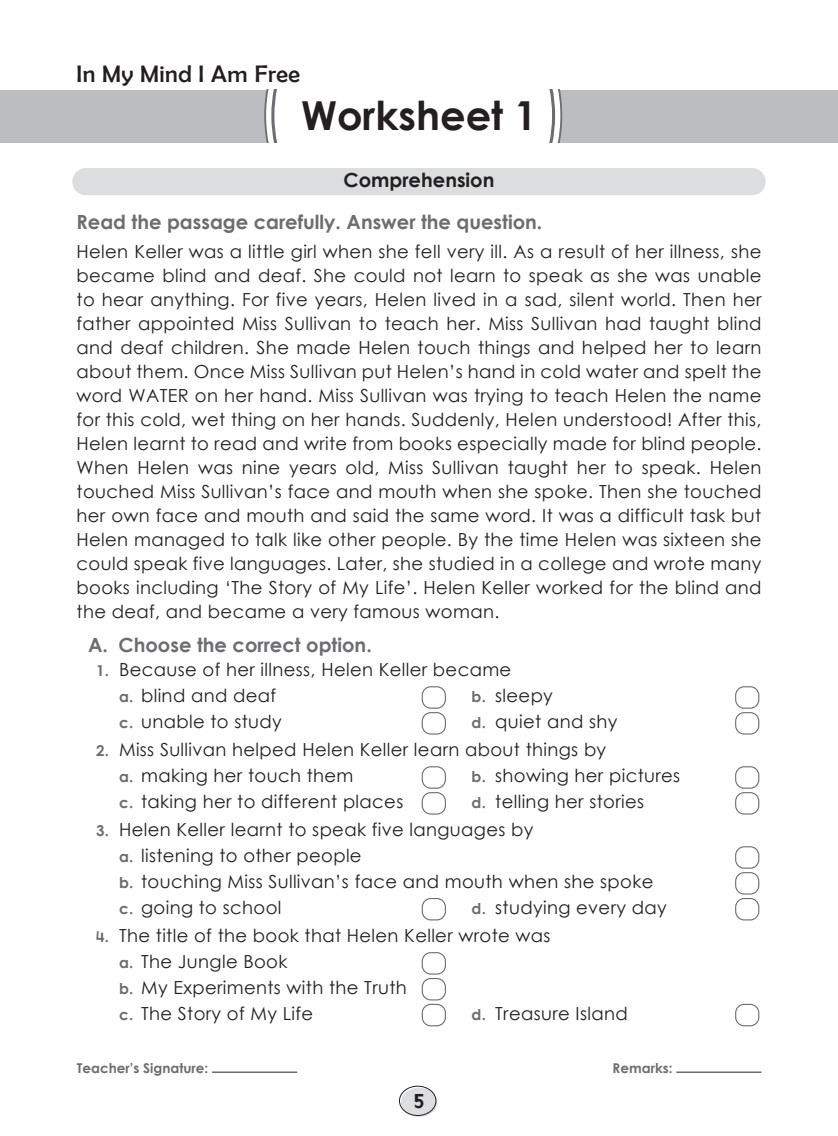
<style>
.page{position:relative;width:838px;height:1136px;background:#fff}
.page>*{position:absolute;margin:0;border:0;box-sizing:border-box;transform-origin:0 0}
.Rubric{font:39.9px "Century Gothic Bold New";color:#231f20}
.Chapter_heading{font:24px "Berlin Sans FB";letter-spacing:.02em;color:#231f20}
.Left_Heading{font:19.5px "Century Gothic Bold New";color:#6c6d70}
.Rubric-2{font:19.5px "Century Gothic Bold New";color:#6c6d70}
.Center_heading{font:19.5px "Century Gothic Bold New";color:#231f20}
.Text{font:18px/24px "Century Gothic Regular New";letter-spacing:.02em;color:#231f20;text-align:justify}
.abc_3_column{font:18px "Century Gothic Regular New";letter-spacing:.02em;color:#231f20}
.Sub_rubric{font:18px "Century Gothic Regular New";letter-spacing:.02em;color:#231f20}
.t1{font:13.5px "Century Gothic Bold New";color:#6c6d70}
.s1{font-family:"Century Gothic Bold New";font-size:15px;color:#6c6d70}
</style>
<div class="page">
<hr style="left:212px;top:1071px;width:85px;height:1px;background:#231f20">
<hr style="left:676px;top:1071px;width:85px;height:1px;background:#231f20">
<div style="left:401px;top:1087px;width:36px;height:29px;background:#dddee0;border-radius:50%"></div>
<div style="left:399px;top:1085px;width:37px;height:30px;border:1px solid #231f20;border-radius:50%"></div>
<div style="left:72px;top:168px;width:693px;height:27px;background:#dcdddf;border-radius:14px"></div>
<div style="left:422px;top:686px;width:24px;height:22px;border:1px solid #6c6d70;border-radius:9px"></div>
<div style="left:735px;top:686px;width:24px;height:22px;border:1px solid #6c6d70;border-radius:9px"></div>
<div style="left:422px;top:712px;width:24px;height:22px;border:1px solid #6c6d70;border-radius:9px"></div>
<div style="left:735px;top:712px;width:24px;height:22px;border:1px solid #6c6d70;border-radius:9px"></div>
<div style="left:422px;top:766px;width:24px;height:22px;border:1px solid #6c6d70;border-radius:9px"></div>
<div style="left:735px;top:766px;width:24px;height:22px;border:1px solid #6c6d70;border-radius:9px"></div>
<div style="left:422px;top:792px;width:24px;height:22px;border:1px solid #6c6d70;border-radius:9px"></div>
<div style="left:735px;top:792px;width:24px;height:22px;border:1px solid #6c6d70;border-radius:9px"></div>
<div style="left:735px;top:846px;width:24px;height:22px;border:1px solid #6c6d70;border-radius:9px"></div>
<div style="left:735px;top:872px;width:24px;height:22px;border:1px solid #6c6d70;border-radius:9px"></div>
<div style="left:422px;top:897px;width:24px;height:23px;border:1px solid #6c6d70;border-radius:9px"></div>
<div style="left:735px;top:897px;width:24px;height:23px;border:1px solid #6c6d70;border-radius:9px"></div>
<div style="left:422px;top:952px;width:24px;height:22px;border:1px solid #6c6d70;border-radius:9px"></div>
<div style="left:422px;top:977px;width:24px;height:23px;border:1px solid #6c6d70;border-radius:9px"></div>
<div style="left:422px;top:1003px;width:24px;height:23px;border:1px solid #6c6d70;border-radius:9px"></div>
<div style="left:735px;top:1003px;width:24px;height:23px;border:1px solid #6c6d70;border-radius:9px"></div>
<div style="left:0;top:90px;width:838px;height:52px;background:#bcbdc0"></div>
<div style="left:264px;top:90px;width:298px;height:52px;background:#fff"></div>
<p class="Chapter_heading" style="left:77px;top:60px;width:225px">In My Mind I Am Free</p>
<p class="Rubric" style="left:301px;top:85px;width:237px">Worksheet 1</p>
<p class="Center_heading" style="left:343px;top:165px;width:152px">Comprehension</p>
<p class="Left_Heading" style="left:77px;top:207px;width:467px">Read the passage carefully. Answer the question.</p>
<p class="Text" style="left:77px;top:239px;width:686px">Helen Keller was a little girl when she fell very ill. As a result of her illness, she became blind and deaf. She could not learn to speak as she was unable to hear anything. For five years, Helen lived in a sad, silent world. Then her father appointed Miss Sullivan to teach her. Miss Sullivan had taught blind and deaf children. She made Helen touch things and helped her to learn about them. Once Miss Sullivan put Helen’s hand in cold water and spelt the word WATER on her hand. Miss Sullivan was trying to teach Helen the name for this cold, wet thing on her hands. Suddenly, Helen understood! After this, Helen learnt to read and write from books especially made for blind people.<br>When Helen was nine years old, Miss Sullivan taught her to speak. Helen touched Miss Sullivan’s face and mouth when she spoke. Then she touched her own face and mouth and said the same word. It was a difficult task but Helen managed to talk like other people. By the time Helen was sixteen she could speak five languages. Later, she studied in a college and wrote many books including ‘The Story of My Life’. Helen Keller worked for the blind and the deaf, and became a very famous woman.</p>
<p class="Rubric-2" style="left:88px;top:630px;width:285px">A. Choose the correct option.</p>
<p class="Sub_rubric" style="left:96px;top:657px;width:417px"><span class="s1">1.</span> Because of her illness, Helen Keller became</p>
<p class="abc_3_column" style="left:119px;top:682px;width:158px"><span class="s1">a.</span> blind and deaf</p>
<p class="abc_3_column" style="left:471px;top:682px;width:83px"><span class="s1">b.</span> sleepy</p>
<p class="abc_3_column" style="left:119px;top:708px;width:164px"><span class="s1">c.</span> unable to study</p>
<p class="abc_3_column" style="left:471px;top:708px;width:147px"><span class="s1">d.</span> quiet and shy</p>
<p class="Sub_rubric" style="left:96px;top:736px;width:512px"><span class="s1">2.</span> Miss Sullivan helped Helen Keller learn about things by</p>
<p class="abc_3_column" style="left:119px;top:762px;width:236px"><span class="s1">a.</span> making her touch them</p>
<p class="abc_3_column" style="left:471px;top:762px;width:210px"><span class="s1">b.</span> showing her pictures</p>
<p class="abc_3_column" style="left:119px;top:788px;width:286px"><span class="s1">c.</span> taking her to different places</p>
<p class="abc_3_column" style="left:471px;top:788px;width:174px"><span class="s1">d.</span> telling her stories</p>
<p class="Sub_rubric" style="left:96px;top:816px;width:439px"><span class="s1">3.</span> Helen Keller learnt to speak five languages by</p>
<p class="abc_3_column" style="left:119px;top:842px;width:244px"><span class="s1">a.</span> listening to other people</p>
<p class="abc_3_column" style="left:119px;top:868px;width:536px"><span class="s1">b.</span> touching Miss Sullivan’s face and mouth when she spoke</p>
<p class="abc_3_column" style="left:119px;top:894px;width:164px"><span class="s1">c.</span> going to school</p>
<p class="abc_3_column" style="left:471px;top:894px;width:197px"><span class="s1">d.</span> studying every day</p>
<p class="Sub_rubric" style="left:96px;top:922px;width:456px"><span class="s1">4.</span> The title of the book that Helen Keller wrote was</p>
<p class="abc_3_column" style="left:119px;top:948px;width:170px"><span class="s1">a.</span> The Jungle Book</p>
<p class="abc_3_column" style="left:119px;top:974px;width:289px"><span class="s1">b.</span> My Experiments with the Truth</p>
<p class="abc_3_column" style="left:119px;top:1000px;width:195px"><span class="s1">c.</span> The Story of My Life</p>
<p class="abc_3_column" style="left:471px;top:1000px;width:158px"><span class="s1">d.</span> Treasure Island</p>
<p class="t1" style="left:77px;top:1057px;width:133px">Teacher’s Signature:</p>
<p class="t1" style="left:612px;top:1057px;width:61px">Remarks:</p>
<p class="Center_heading" style="left:413px;top:1085px;width:12px">5</p>
</div>
